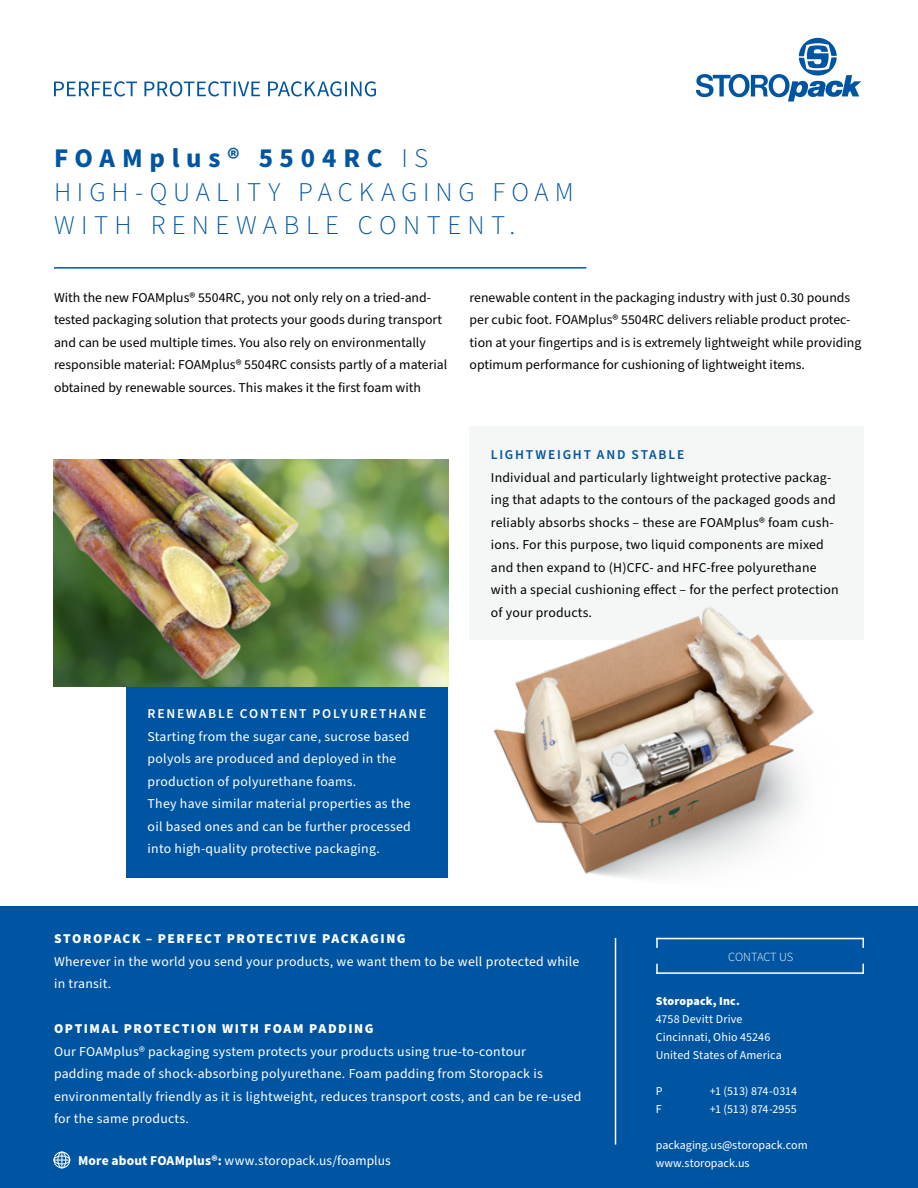
<style>
.page{position:relative;width:918px;height:1188px;background:#fff}
.page>*{position:absolute;margin:0;border:0;box-sizing:border-box;transform-origin:0 0}
.Headline_blue__bold{font:300 27px "Source Sans Pro";letter-spacing:.23em;color:#0055a3}
.Headline_blue__bold-2{font:700 27px "Source Sans Pro";letter-spacing:.25em;color:#0055a3}
.Text_body_black__reg{font:13.5px/22.5px "Source Sans Pro";color:#000}
.Text_body_white__reg{font:13.5px/22.5px "Source Sans Pro";letter-spacing:.02em;color:#fff}
.Text_body_black__reg-2{font:13.5px/22.5px "Source Sans Pro";letter-spacing:.02em;color:#fff}
.Subheadline__white{font:900 13.5px "Source Sans Pro";letter-spacing:.11em;color:#fff}
.Subheadline_blue__se{font:600 13.5px "Source Sans Pro";letter-spacing:.13em;color:#fff}
.Subheadline_blue__se-2{font:600 13.5px "Source Sans Pro";letter-spacing:.13em;color:#0055a3}
.t1{font:300 12.45px "Source Sans Pro";letter-spacing:-.01em;color:#fff}
.t2{font:12px "Source Sans Pro";letter-spacing:.005em;color:#fff}
.t3{font:900 12px "Source Sans Pro";letter-spacing:.015em;color:#fff}
.s1{font-weight:300}
.s2{font-weight:700}
</style>
<div class="page">
<div style="left:0;top:907px;width:918px;height:281px;background:#0055a3"></div>
<hr style="left:615px;top:938px;width:1px;height:207px;background:#fff">
<svg style="left:696px;top:38px;width:165px;height:64px"></svg>
<svg style="left:54px;top:81px;width:322px;height:16px"></svg>
<svg style="left:54px;top:1152px;width:16px;height:16px"></svg>
<div style="left:126px;top:686px;width:322px;height:191px;background:#0055a3"></div>
<hr style="left:656px;top:938px;width:208px;height:1px;background:#fff">
<svg style="left:656px;top:938px;width:2px;height:10px"></svg>
<svg style="left:862px;top:939px;width:2px;height:9px"></svg>
<hr style="left:656px;top:972px;width:208px;height:2px;background:#fff">
<svg style="left:656px;top:964px;width:2px;height:10px"></svg>
<svg style="left:862px;top:964px;width:2px;height:10px"></svg>
<hr style="left:54px;top:267px;width:532px;height:2px;background:#0055a3">
<div style="left:470px;top:426px;width:394px;height:213px;background:#f5f6f6"></div>
<img style="left:54px;top:459px;width:394px;height:227px">
<img style="left:452px;top:607px;width:394px;height:300px">
<p class="Headline_blue__bold-2" style="left:54px;top:140px;width:376px">FOAMplus® 5504RC <span class="s1">IS</span></p>
<p class="Headline_blue__bold" style="left:54px;top:174px;width:521px">HIGH-QUALITY PACKAGING FOAM</p>
<p class="Headline_blue__bold" style="left:54px;top:207px;width:463px">WITH RENEWABLE CONTENT.</p>
<p class="Text_body_black__reg" style="left:54px;top:287px;width:395px">With the new FOAMplus® 5504RC, you not only rely on a tried-and&shy;tested packaging solution that protects your goods during transport and can be used multiple times. You also rely on environmentally responsible material: FOAMplus® 5504RC consists partly of a material obtained by renewable sources. This makes it the first foam with</p>
<p class="Text_body_black__reg" style="left:470px;top:287px;width:393px">renewable content in the packaging industry with just 0.30 pounds per cubic foot. FOAMplus® 5504RC delivers reliable product protec&shy;tion at your fingertips and is is extremely lightweight while providing optimum performance for cushioning of lightweight items.</p>
<p class="Subheadline_blue__se" style="left:148px;top:705px;width:280px">RENEWABLE CONTENT POLYURETHANE</p>
<p class="Text_body_black__reg-2" style="left:148px;top:725px;width:263px">Starting from the sugar cane, sucrose based polyols are produced and deployed in the production of polyurethane foams.</p>
<p class="Text_body_black__reg-2" style="left:148px;top:793px;width:265px;text-align:justify">They have similar material properties as the oil based ones and can be further processed into high-quality protective packaging.</p>
<p class="Subheadline_blue__se-2" style="left:491px;top:446px;width:195px">LIGHTWEIGHT AND STABLE</p>
<p class="Text_body_black__reg" style="left:491px;top:467px;width:349px">Individual and particularly lightweight protective packag&shy;ing that adapts to the contours of the packaged goods and reliably absorbs shocks – these are FOAMplus® foam cush&shy;ions. For this purpose, two liquid components are mixed and then expand to (H)CFC- and HFC-free polyurethane with a special cushioning effect – for the perfect protection of your products.</p>
<p class="Subheadline__white" style="left:54px;top:929px;width:353px">STOROPACK – PERFECT PROTECTIVE PACKAGING</p>
<p class="Text_body_white__reg" style="left:54px;top:950px;width:527px">Wherever in the world you send your products, we want them to be well protected while in transit.</p>
<p class="Subheadline__white" style="left:54px;top:1019px;width:321px">OPTIMAL PROTECTION WITH FOAM PADDING</p>
<p class="Text_body_white__reg" style="left:54px;top:1040px;width:529px">Our FOAMplus® packaging system protects your products using true-to-contour<br>padding made of shock-absorbing polyurethane. Foam padding from Storopack is environmentally friendly as it is lightweight, reduces transport costs, and can be re-used for the same products.</p>
<p class="Text_body_white__reg" style="left:78px;top:1150px;width:314px"><span class="s2">More about FOAMplus®:</span> www.storopack.us/foamplus</p>
<p class="t1" style="left:728px;top:949px;width:67px">CONTACT US</p>
<p class="t3" style="left:656px;top:993px;width:86px">Storopack, Inc.</p>
<p class="t2" style="left:656px;top:1011px;width:88px">4758 Devitt Drive</p>
<p class="t2" style="left:656px;top:1029px;width:116px">Cincinnati, Ohio 45246</p>
<p class="t2" style="left:656px;top:1047px;width:128px">United States of America</p>
<p class="t2" style="left:656px;top:1083px;width:8px">P</p>
<p class="t2" style="left:710px;top:1083px;width:89px">+1 (513) 874-0314</p>
<p class="t2" style="left:656px;top:1101px;width:7px">F</p>
<p class="t2" style="left:710px;top:1101px;width:89px">+1 (513) 874-2955</p>
<p class="t2" style="left:656px;top:1137px;width:153px">packaging.us@storopack.com</p>
<p class="t2" style="left:656px;top:1155px;width:95px">www.storopack.us</p>
</div>
